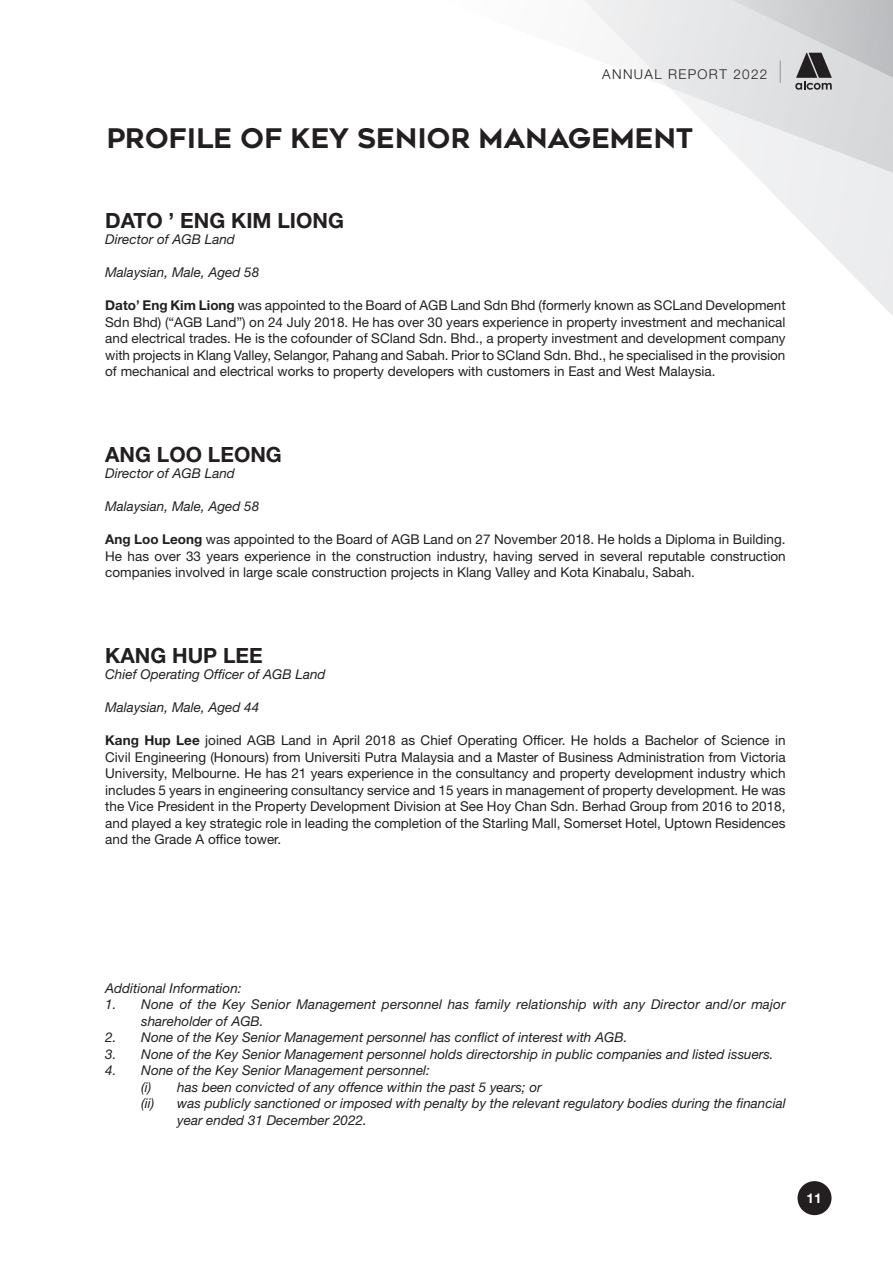
<style>
.page{position:relative;width:893px;height:1263px;background:#fff}
.page>*{position:absolute;margin:0;border:0;box-sizing:border-box;transform-origin:0 0}
.t1{font:27px "Renogare";color:#231f20}
.t2{font:700 21px "Helvetica Neue LT Std";color:#231f20}
.t3{font:13.5px/16.5px "Helvetica Neue LT Std";color:#231f20;text-align:justify}
.t4{font:italic 13.5px/16.5px "Helvetica Neue LT Std";color:#231f20}
.t5{font:300 13.5px "Helvetica Neue LT Std";letter-spacing:.1em;color:#231f20}
.t6{font:700 13.5px "Helvetica Neue LT Std";color:#fff}
.s1{font-weight:700}
</style>
<div class="page">
<svg style="left:761px;top:181px;width:132px;height:135px"></svg>
<svg style="left:584px;top:0;width:309px;height:181px"></svg>
<svg style="left:688px;top:0;width:205px;height:90px;background:#d0d0d2"></svg>
<div style="left:797px;top:1181px;width:34px;height:34px;background:#231f20;border-radius:50%"></div>
<p class="t5" style="left:602px;top:66px;width:167px">ANNUAL REPORT 2022</p>
<p class="t1" style="left:107px;top:120px;width:587px">PROFILE OF KEY SENIOR MANAGEM ENT</p>
<p class="t2" style="left:105px;top:207px;width:15px">DATO</p>
<p class="t2" style="left:169px;top:207px;width:175px">’ ENG KIM LIONG</p>
<p class="t4" style="left:105px;top:231px;width:131px">Director of AGB Land</p>
<p class="t4" style="left:105px;top:264px;width:156px">Malaysian, Male, Aged 58</p>
<p class="t3" style="left:105px;top:297px;width:682px"><span class="s1">Dato’ Eng Kim Liong</span> was appointed to the Board of AGB Land Sdn Bhd (formerly known as SCLand Development Sdn Bhd) (“AGB Land”) on 24 July 2018. He has over 30 years experience in property investment and mechanical and electrical trades. He is the cofounder of SCland Sdn. Bhd., a property investment and development company with projects in Klang Valley, Selangor, Pahang and Sabah. Prior to SCland Sdn. Bhd., he specialised in the provision of mechanical and electrical works to property developers with customers in East and West Malaysia.</p>
<p class="t2" style="left:105px;top:441px;width:68px">ANG LOO</p>
<p class="t2" style="left:208px;top:441px;width:73px">LEONG</p>
<p class="t4" style="left:105px;top:465px;width:131px">Director of AGB Land</p>
<p class="t4" style="left:105px;top:498px;width:156px">Malaysian, Male, Aged 58</p>
<p class="t3" style="left:105px;top:531px;width:682px"><span class="s1">Ang Loo Leong</span> was appointed to the Board of AGB Land on 27 November 2018. He holds a Diploma in Building.<br>He has over 33 years experience in the construction industry, having served in several reputable construction companies involved in large scale construction projects in Klang Valley and Kota Kinabalu, Sabah.</p>
<p class="t2" style="left:105px;top:642px;width:159px">KANG HUP LEE</p>
<p class="t4" style="left:105px;top:666px;width:222px">Chief Operating Officer of AGB Land</p>
<p class="t4" style="left:105px;top:699px;width:156px">Malaysian, Male, Aged 44</p>
<p class="t3" style="left:105px;top:732px;width:682px"><span class="s1">Kang Hup Lee</span> joined AGB Land in April 2018 as Chief Operating Officer. He holds a Bachelor of Science in Civil Engineering (Honours) from Universiti Putra Malaysia and a Master of Business Administration from Victoria University, Melbourne. He has 21 years experience in the consultancy and property development industry which includes 5 years in engineering consultancy service and 15 years in management of property development. He was the Vice President in the Property Development Division at See Hoy Chan Sdn. Berhad Group from 2016 to 2018, and played a key strategic role in leading the completion of the Starling Mall, Somerset Hotel, Uptown Residences and the Grade A office tower.</p>
<p class="t4" style="left:105px;top:979px;width:138px">Additional Information:</p>
<p class="t4" style="left:141px;top:996px;width:646px;text-indent:-36px">1. None of the Key Senior Management personnel has family relationship with any Director and/or major shareholder of AGB.</p>
<p class="t4" style="left:105px;top:1029px;width:524px">2. None of the Key Senior Management personnel has conflict of interest with AGB.</p>
<p class="t4" style="left:105px;top:1045px;width:670px">3. None of the Key Senior Management personnel holds directorship in public companies and listed issuers.</p>
<p class="t4" style="left:105px;top:1062px;width:326px">4. None of the Key Senior Management personnel:</p>
<p class="t4" style="left:141px;top:1078px;width:402px">(i) has been convicted of any offence within the past 5 years; or</p>
<p class="t4" style="left:141px;top:1095px;width:646px">(ii) was publicly sanctioned or imposed with penalty by the relevant regulatory bodies during the financial</p>
<p class="t4" style="left:177px;top:1111px;width:191px">year ended 31 December 2022.</p>
<p class="t6" style="left:806px;top:1190px;width:17px">11</p>
</div>
